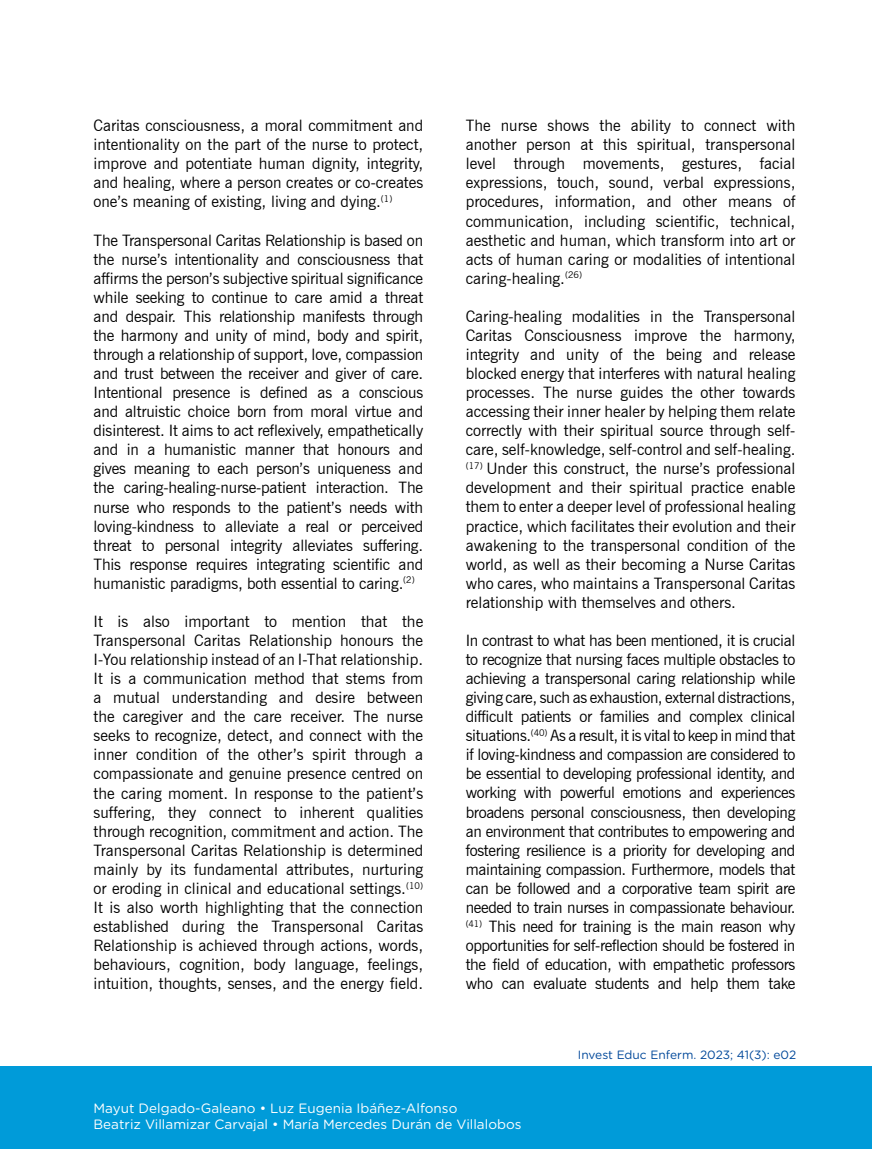
<style>
.page{position:relative;width:872px;height:1149px;background:#fff}
.page>*{position:absolute;margin:0;border:0;box-sizing:border-box;transform-origin:0 0}
.t1{font:15.75px/19px "News Gothic BT";color:#000;text-align:justify}
.t2{font:13.5px/16.2px "Gotham Rounded";color:#fff}
.t3{font:12px "Gotham Rounded";color:#00489a}
</style>
<div class="page">
<div style="left:0;top:1065px;width:872px;height:83px;background:#009bd9"></div>
<p class="t1" style="left:94px;top:116px;width:331px">Caritas consciousness, a moral commitment and intentionality on the part of the nurse to protect, improve and potentiate human dignity, integrity, and healing, where a person creates or co-creates one’s meaning of existing, living and dying.<sup>(1)</sup></p>
<p class="t1" style="left:94px;top:230px;width:331px">The Transpersonal Caritas Relationship is based on the nurse’s intentionality and consciousness that affirms the person’s subjective spiritual significance while seeking to continue to care amid a threat and despair. This relationship manifests through the harmony and unity of mind, body and spirit, through a relationship of support, love, compassion and trust between the receiver and giver of care.<br>Intentional presence is defined as a conscious and altruistic choice born from moral virtue and disinterest. It aims to act reflexively, empathetically and in a humanistic manner that honours and gives meaning to each person’s uniqueness and the caring-healing-nurse-patient interaction. The nurse who responds to the patient’s needs with loving-kindness to alleviate a real or perceived threat to personal integrity alleviates suffering.<br>This response requires integrating scientific and humanistic paradigms, both essential to caring.<sup>(2)</sup></p>
<p class="t1" style="left:94px;top:611px;width:331px">It is also important to mention that the Transpersonal Caritas Relationship honours the I-You relationship instead of an I-That relationship.<br>It is a communication method that stems from a mutual understanding and desire between the caregiver and the care receiver. The nurse seeks to recognize, detect, and connect with the inner condition of the other’s spirit through a compassionate and genuine presence centred on the caring moment. In response to the patient’s suffering, they connect to inherent qualities through recognition, commitment and action. The Transpersonal Caritas Relationship is determined mainly by its fundamental attributes, nurturing or eroding in clinical and educational settings.<sup>(10)<br></sup>It is also worth highlighting that the connection established during the Transpersonal Caritas Relationship is achieved through actions, words, behaviours, cognition, body language, feelings, intuition, thoughts, senses, and the energy field.</p>
<p class="t1" style="left:466px;top:116px;width:331px">The nurse shows the ability to connect with another person at this spiritual, transpersonal level through movements, gestures, facial expressions, touch, sound, verbal expressions, procedures, information, and other means of communication, including scientific, technical, aesthetic and human, which transform into art or acts of human caring or modalities of intentional caring-healing.<sup>(26)</sup></p>
<p class="t1" style="left:466px;top:306px;width:331px">Caring-healing modalities in the Transpersonal Caritas Consciousness improve the harmony, integrity and unity of the being and release blocked energy that interferes with natural healing processes. The nurse guides the other towards accessing their inner healer by helping them relate correctly with their spiritual source through self&shy;care, self-knowledge, self-control and self-healing. <sup>(17)</sup> Under this construct, the nurse’s professional development and their spiritual practice enable them to enter a deeper level of professional healing practice, which facilitates their evolution and their awakening to the transpersonal condition of the world, as well as their becoming a Nurse Caritas who cares, who maintains a Transpersonal Caritas relationship with themselves and others.</p>
<p class="t1" style="left:466px;top:630px;width:331px">In contrast to what has been mentioned, it is crucial to recognize that nursing faces multiple obstacles to achieving a transpersonal caring relationship while giving care, such as exhaustion, external distractions, difficult patients or families and complex clinical situations.<sup>(40)</sup> As a result, it is vital to keep in mind that if loving-kindness and compassion are considered to be essential to developing professional identity, and working with powerful emotions and experiences broadens personal consciousness, then developing an environment that contributes to empowering and fostering resilience is a priority for developing and maintaining compassion. Furthermore, models that can be followed and a corporative team spirit are needed to train nurses in compassionate behaviour. <sup>(41)</sup> This need for training is the main reason why opportunities for self-reflection should be fostered in the field of education, with empathetic professors who can evaluate students and help them take</p>
<p class="t3" style="left:578px;top:1045px;width:220px">Invest Educ Enferm. 2023; 41(3): e02</p>
<p class="t2" style="left:94px;top:1098px;width:429px">Mayut Delgado-Galeano • Luz Eugenia Ibáñez-Alfonso<br>Beatriz Villamizar Carvajal • María Mercedes Durán de Villalobos</p>
</div>
